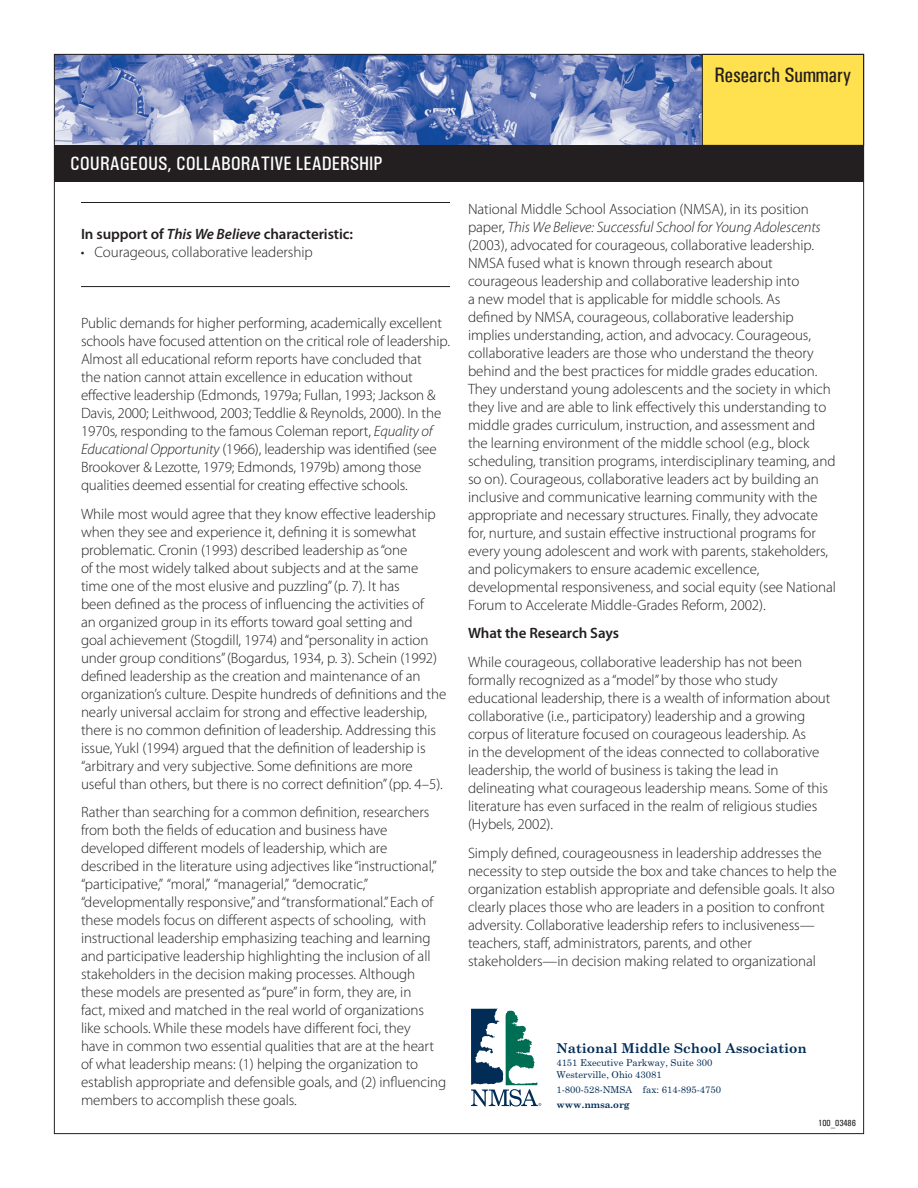
<style>
.page{position:relative;width:918px;height:1188px;background:#fff}
.page>*{position:absolute;margin:0;border:0;box-sizing:border-box;transform-origin:0 0}
.t1{font:500 condensed 21px "Univers";color:#231f20}
.t2{font:500 condensed 19.5px "Univers";color:#fff}
.t3{font:300 15px/18px "Myriad Pro";letter-spacing:-.005em;color:#231f20}
.t4{font:600 15px "Myriad Pro";letter-spacing:-.005em;color:#231f20}
.t5{font:700 13.5px "Century Schoolbook";color:#002c55}
.t6{font:9.45px/12.1px "Century Schoolbook";color:#002c55}
.t7{font:700 9.45px "Century Schoolbook";color:#002c55}
.t8{font:500 condensed 9px "Univers";color:#231f20}
.s1{font-style:italic}
</style>
<div class="page">
<img style="left:56px;top:56px;width:646px;height:89px">
<div style="left:702px;top:54px;width:162px;height:91px;background:#ffe04e"></div>
<div style="left:702px;top:54px;width:162px;height:92px;border:1px solid #231f20"></div>
<div style="left:54px;top:145px;width:810px;height:36px;background:#231f20"></div>
<svg style="left:471px;top:1009px;width:70px;height:97px"></svg>
<hr style="left:81px;top:202px;width:369px;height:1px;background:#231f20">
<hr style="left:81px;top:286px;width:369px;height:1px;background:#231f20">
<h1 class="t1" style="left:714px;top:62px;width:139px">RESEARCH SUMMARY</h1>
<h2 class="t2" style="left:70px;top:152px;width:314px">COURAGEOUS, COLLABORATIVE LEADERSHIP</h2>
<p class="t4" style="left:81px;top:225px;width:274px">In support of <span class="s1">This We Believe</span> characteristic:</p>
<p class="t3" style="left:81px;top:243px;width:233px">• Courageous, collaborative leadership</p>
<p class="t3" style="left:81px;top:314px;width:370px">Public demands for higher performing, academically excellent schools have focused attention on the critical role of leadership.<br>Almost all educational reform reports have concluded that<br>the nation cannot attain excellence in education without effective leadership (Edmonds, 1979a; Fullan, 1993; Jackson &amp; Davis, 2000; Leithwood, 2003; Teddlie &amp; Reynolds, 2000). In the 1970s, responding to the famous Coleman report, <span class="s1">Equality of Educational Opportunity</span> (1966), leadership was identified (see Brookover &amp; Lezotte, 1979; Edmonds, 1979b) among those qualities deemed essential for creating effective schools.</p>
<p class="t3" style="left:81px;top:504px;width:367px">While most would agree that they know effective leadership when they see and experience it, defining it is somewhat problematic. Cronin (1993) described leadership as “one<br>of the most widely talked about subjects and at the same time one of the most elusive and puzzling” (p. 7). It has<br>been defined as the process of influencing the activities of<br>an organized group in its efforts toward goal setting and<br>goal achievement (Stogdill, 1974) and “personality in action under group conditions” (Bogardus, 1934, p. 3). Schein (1992) defined leadership as the creation and maintenance of an organization’s culture. Despite hundreds of definitions and the nearly universal acclaim for strong and effective leadership, there is no common definition of leadership. Addressing this issue, Yukl (1994) argued that the definition of leadership is “arbitrary and very subjective. Some definitions are more useful than others, but there is no correct definition” (pp. 4–5).</p>
<p class="t3" style="left:81px;top:803px;width:367px">Rather than searching for a common definition, researchers from both the fields of education and business have developed different models of leadership, which are described in the literature using adjectives like “instructional,” “participative,” “moral,” “managerial,” “democratic,” “developmentally responsive,” and “transformational.” Each of these models focus on different aspects of schooling, with instructional leadership emphasizing teaching and learning and participative leadership highlighting the inclusion of all stakeholders in the decision making processes. Although these models are presented as “pure” in form, they are, in<br>fact, mixed and matched in the real world of organizations like schools. While these models have different foci, they<br>have in common two essential qualities that are at the heart of what leadership means: (1) helping the organization to establish appropriate and defensible goals, and (2) influencing members to accomplish these goals.</p>
<p class="t3" style="left:468px;top:200px;width:369px">National Middle School Association (NMSA), in its position paper, <span class="s1">This We Believe: Successful School for Young Adolescents </span>(2003), advocated for courageous, collaborative leadership.<br>NMSA fused what is known through research about courageous leadership and collaborative leadership into<br>a new model that is applicable for middle schools. As<br>defined by NMSA, courageous, collaborative leadership implies understanding, action, and advocacy. Courageous, collaborative leaders are those who understand the theory behind and the best practices for middle grades education.<br>They understand young adolescents and the society in which they live and are able to link effectively this understanding to middle grades curriculum, instruction, and assessment and the learning environment of the middle school (e.g., block scheduling, transition programs, interdisciplinary teaming, and so on). Courageous, collaborative leaders act by building an inclusive and communicative learning community with the appropriate and necessary structures. Finally, they advocate for, nurture, and sustain effective instructional programs for every young adolescent and work with parents, stakeholders, and policymakers to ensure academic excellence, developmental responsiveness, and social equity (see National Forum to Accelerate Middle-Grades Reform, 2002).</p>
<p class="t4" style="left:468px;top:623px;width:153px">What the Research Says</p>
<p class="t3" style="left:468px;top:653px;width:364px">While courageous, collaborative leadership has not been formally recognized as a “model” by those who study educational leadership, there is a wealth of information about collaborative (i.e., participatory) leadership and a growing corpus of literature focused on courageous leadership. As<br>in the development of the ideas connected to collaborative leadership, the world of business is taking the lead in delineating what courageous leadership means. Some of this literature has even surfaced in the realm of religious studies (Hybels, 2002).</p>
<p class="t3" style="left:468px;top:843px;width:370px">Simply defined, courageousness in leadership addresses the necessity to step outside the box and take chances to help the organization establish appropriate and defensible goals. It also clearly places those who are leaders in a position to confront adversity. Collaborative leadership refers to inclusiveness— teachers, staff, administrators, parents, and other stakeholders—in decision making related to organizational</p>
<p class="t5" style="left:556px;top:1038px;width:252px">National Middle School Association</p>
<p class="t6" style="left:556px;top:1055px;width:157px">4151 Executive Parkway, Suite 300<br>Westerville, Ohio 43081</p>
<p class="t6" style="left:556px;top:1083px;width:166px">1-800-528-NMSA fax: 614-895-4750</p>
<p class="t7" style="left:556px;top:1097px;width:75px">www.nmsa.org</p>
<p class="t8" style="left:818px;top:1118px;width:39px">100_03486</p>
</div>
